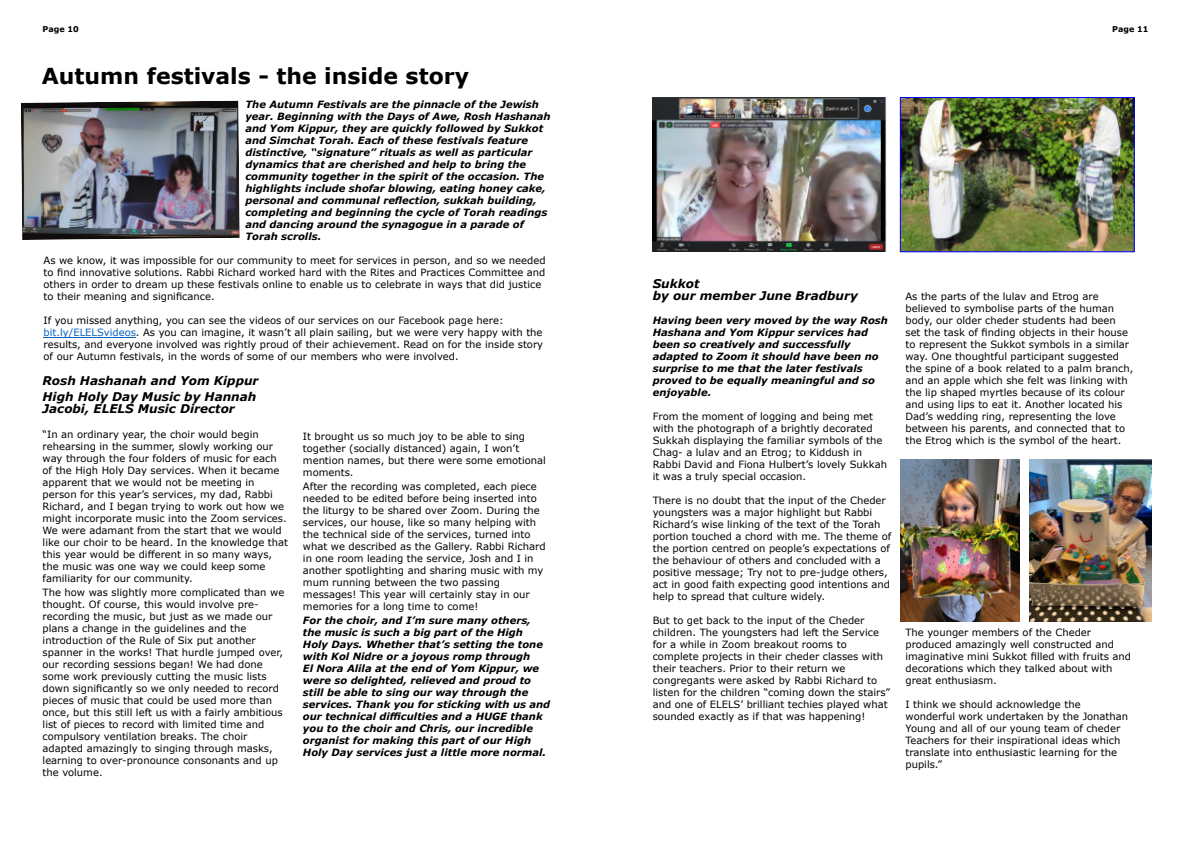
<style>
.page{position:relative;width:1191px;height:842px;background:#fff}
.page>*{position:absolute;margin:0;border:0;box-sizing:border-box;transform-origin:0 0}
.t1{font:700 22px "Verdana";color:#000}
.t2{font:italic 700 12px/16px "Verdana";color:#000}
.t3{font:10px/12px "Verdana";color:#000}
.t4{font:italic 700 10px/12px "Verdana";color:#000}
.t5{font:700 8px "Verdana";color:#000}
.s1{color:#0563c1}
</style>
<div class="page">
<hr style="left:44px;top:337px;width:92px;height:1px;background:#0563c1">
<img style="left:21px;top:101px;width:219px;height:139px">
<img style="left:652px;top:98px;width:234px;height:154px">
<img style="left:902px;top:99px;width:230px;height:151px">
<div style="left:900px;top:97px;width:234px;height:155px;border:1px solid #00f"></div>
<img style="left:900px;top:459px;width:119px;height:162px">
<img style="left:1029px;top:459px;width:122px;height:162px">
<p class="t5" style="left:43px;top:26px;width:38px">Page 10</p>
<p class="t5" style="left:1112px;top:26px;width:38px">Page 11</p>
<h1 class="t1" style="left:42px;top:67px;width:429px">Autumn festivals - the inside story</h1>
<p class="t4" style="left:245px;top:99px;width:307px">The Autumn Festivals are the pinnacle of the Jewish year. Beginning with the Days of Awe, Rosh Hashanah and Yom Kippur, they are quickly followed by Sukkot and Simchat Torah. Each of these festivals feature distinctive, “signature” rituals as well as particular dynamics that are cherished and help to bring the community together in the spirit of the occasion. The highlights include shofar blowing, eating honey cake, personal and communal reflection, sukkah building, completing and beginning the cycle of Torah readings and dancing around the synagogue in a parade of Torah scrolls.</p>
<p class="t3" style="left:44px;top:255px;width:503px">As we know, it was impossible for our community to meet for services in person, and so we needed to find innovative solutions. Rabbi Richard worked hard with the Rites and Practices Committee and others in order to dream up these festivals online to enable us to celebrate in ways that did justice to their meaning and significance.</p>
<p class="t3" style="left:44px;top:315px;width:501px">If you missed anything, you can see the videos of our services on our Facebook page here: <span class="s1">bit.ly/ELELSvideos</span>. As you can imagine, it wasn’t all plain sailing, but we were very happy with the results, and everyone involved was rightly proud of their achievement. Read on for the inside story of our Autumn festivals, in the words of some of our members who were involved.</p>
<p class="t2" style="left:43px;top:374px;width:217px">Rosh Hashanah and Yom Kippur<br>High Holy Day Music by Hannah</p>
<p class="t2" style="left:43px;top:402px;width:194px">Jacobi, ELELS Music Director</p>
<p class="t3" style="left:43px;top:429px;width:247px">“In an ordinary year, the choir would begin rehearsing in the summer, slowly working our way through the four folders of music for each of the High Holy Day services. When it became apparent that we would not be meeting in person for this year’s services, my dad, Rabbi Richard, and I began trying to work out how we might incorporate music into the Zoom services.<br>We were adamant from the start that we would like our choir to be heard. In the knowledge that this year would be different in so many ways, the music was one way we could keep some familiarity for our community.</p>
<p class="t3" style="left:43px;top:587px;width:243px">The how was slightly more complicated than we thought. Of course, this would involve pre&shy;recording the music, but just as we made our plans a change in the guidelines and the introduction of the Rule of Six put another spanner in the works! That hurdle jumped over, our recording sessions began! We had done some work previously cutting the music lists down significantly so we only needed to record pieces of music that could be used more than once, but this still left us with a fairly ambitious list of pieces to record with limited time and compulsory ventilation breaks. The choir adapted amazingly to singing through masks, learning to over-pronounce consonants and up the volume.</p>
<p class="t3" style="left:303px;top:431px;width:244px">It brought us so much joy to be able to sing together (socially distanced) again, I won’t mention names, but there were some emotional moments.</p>
<p class="t3" style="left:303px;top:481px;width:244px">After the recording was completed, each piece needed to be edited before being inserted into the liturgy to be shared over Zoom. During the services, our house, like so many helping with the technical side of the services, turned into what we described as the Gallery. Rabbi Richard in one room leading the service, Josh and I in another spotlighting and sharing music with my mum running between the two passing messages! This year will certainly stay in our memories for a long time to come!</p>
<p class="t4" style="left:303px;top:615px;width:249px">For the choir, and I’m sure many others, the music is such a big part of the High Holy Days. Whether that’s setting the tone with Kol Nidre or a joyous romp through<br>El Nora Alila at the end of Yom Kippur, we were so delighted, relieved and proud to still be able to sing our way through the services. Thank you for sticking with us and our technical difficulties and a HUGE thank you to the choir and Chris, our incredible organist for making this part of our High Holy Day services just a little more normal.</p>
<p class="t2" style="left:653px;top:279px;width:206px;line-height:12px">Sukkot<br>by our member June Bradbury</p>
<p class="t4" style="left:653px;top:315px;width:237px">Having been very moved by the way Rosh Hashana and Yom Kippur services had been so creatively and successfully adapted to Zoom it should have been no surprise to me that the later festivals proved to be equally meaningful and so enjoyable.</p>
<p class="t3" style="left:653px;top:411px;width:236px">From the moment of logging and being met with the photograph of a brightly decorated Sukkah displaying the familiar symbols of the Chag- a lulav and an Etrog; to Kiddush in Rabbi David and Fiona Hulbert’s lovely Sukkah it was a truly special occasion.</p>
<p class="t3" style="left:653px;top:495px;width:240px">There is no doubt that the input of the Cheder youngsters was a major highlight but Rabbi Richard’s wise linking of the text of the Torah portion touched a chord with me. The theme of the portion centred on people’s expectations of the behaviour of others and concluded with a positive message; Try not to pre-judge others, act in good faith expecting good intentions and help to spread that culture widely.</p>
<p class="t3" style="left:653px;top:615px;width:239px">But to get back to the input of the Cheder children. The youngsters had left the Service for a while in Zoom breakout rooms to complete projects in their cheder classes with their teachers. Prior to their return we congregants were asked by Rabbi Richard to listen for the children “coming down the stairs” and one of ELELS’ brilliant techies played what sounded exactly as if that was happening!</p>
<p class="t3" style="left:905px;top:291px;width:229px">As the parts of the lulav and Etrog are believed to symbolise parts of the human body, our older cheder students had been set the task of finding objects in their house to represent the Sukkot symbols in a similar way. One thoughtful participant suggested the spine of a book related to a palm branch, and an apple which she felt was linking with the lip shaped myrtles because of its colour and using lips to eat it. Another located his Dad’s wedding ring, representing the love between his parents, and connected that to the Etrog which is the symbol of the heart.</p>
<p class="t3" style="left:905px;top:627px;width:227px">The younger members of the Cheder produced amazingly well constructed and imaginative mini Sukkot filled with fruits and decorations which they talked about with great enthusiasm.</p>
<p class="t3" style="left:905px;top:699px;width:224px">I think we should acknowledge the wonderful work undertaken by the Jonathan Young and all of our young team of cheder Teachers for their inspirational ideas which translate into enthusiastic learning for the pupils.”</p>
</div>
